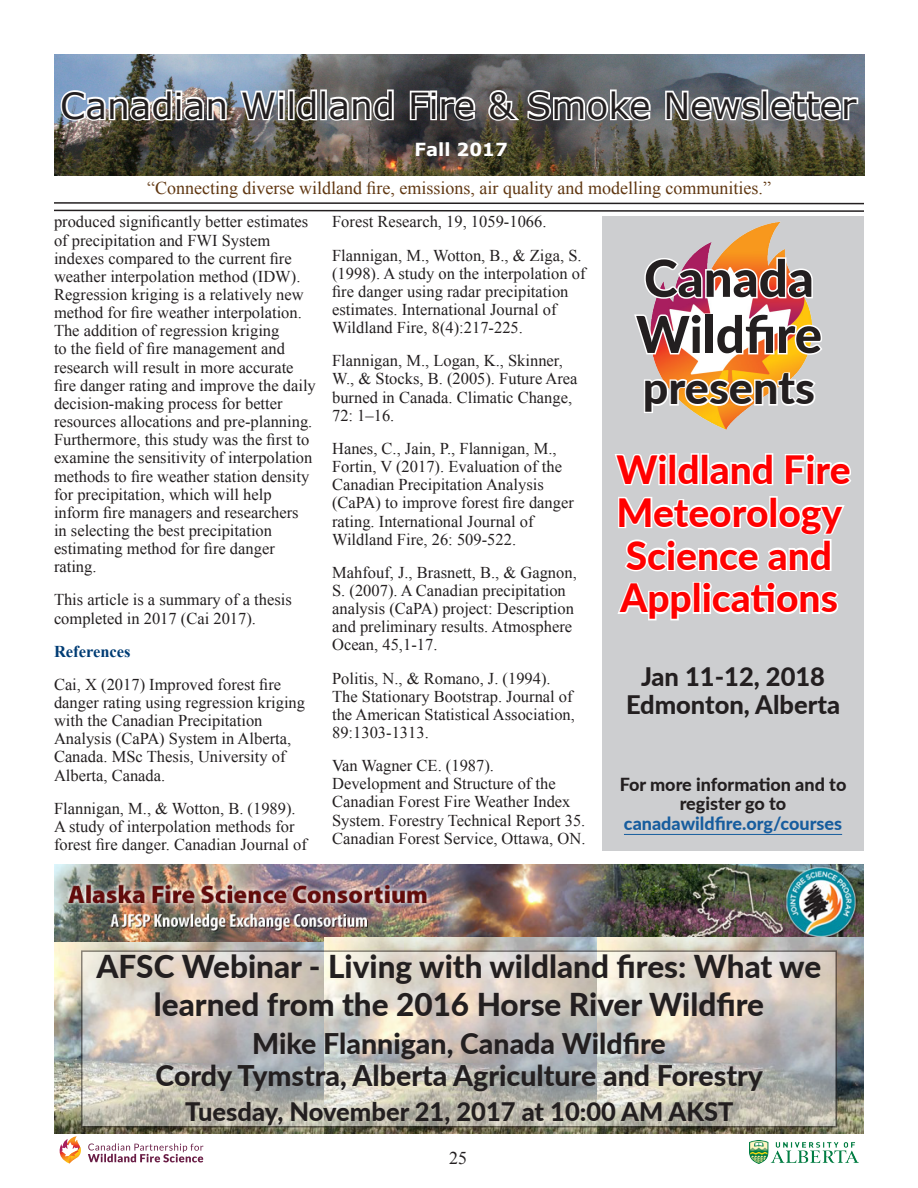
<style>
.page{position:relative;width:918px;height:1188px;background:#fff}
.page>*{position:absolute;margin:0;border:0;box-sizing:border-box;transform-origin:0 0}
.t1{font:800 51px/56.1px "Lato";color:#231f20}
.t2{font:800 45px "Lato";color:#231f20}
.t3{font:800 39px/42.9px "Lato";color:#f00}
.t4{font:36px "Verdana";color:#231f20}
.t5{font:800 31.5px/38px "Lato";color:#231f20;text-align:center}
.t6{font:800 28.5px "Lato";color:#231f20}
.t7{font:800 25.5px "Lato";color:#231f20}
.t8{font:18px "Times New Roman";color:#603711}
.t9{font:800 18px/19.8px "Lato";color:#231f20;text-align:center}
.t10{font:800 18px "Lato";color:#175d9e}
.t11{font:700 18px "Verdana";color:#fff}
.t12{font:18px "Times New Roman";color:#231f20}
.t13{font:16.5px/18.1px "Times New Roman";color:#231f20}
.t14{font:700 16.5px "Times New Roman";color:#003c74}
</style>
<div class="page">
<img style="left:55px;top:54px;width:809px;height:122px">
<img style="left:58px;top:88px;width:116px;height:35px">
<div style="left:175px;top:90px;width:7px;height:7px;border:3px solid #fff"></div>
<div style="left:175px;top:97px;width:7px;height:23px;border:3px solid #fff"></div>
<svg style="left:181px;top:94px;width:47px;height:29px"></svg>
<svg style="left:238px;top:83px;width:41px;height:45px"></svg>
<div style="left:278px;top:90px;width:7px;height:7px;border:3px solid #fff"></div>
<div style="left:278px;top:97px;width:7px;height:23px;border:3px solid #fff"></div>
<svg style="left:294px;top:88px;width:25px;height:35px"></svg>
<div style="left:320px;top:89px;width:7px;height:31px;border:3px solid #fff"></div>
<svg style="left:326px;top:88px;width:69px;height:35px"></svg>
<svg style="left:408px;top:89px;width:24px;height:33px"></svg>
<div style="left:430px;top:90px;width:7px;height:7px;border:3px solid #fff"></div>
<div style="left:430px;top:97px;width:7px;height:23px;border:3px solid #fff"></div>
<svg style="left:438px;top:94px;width:39px;height:29px"></svg>
<svg style="left:486px;top:88px;width:166px;height:35px"></svg>
<svg style="left:663px;top:82px;width:99px;height:45px"></svg>
<svg style="left:768px;top:90px;width:92px;height:33px"></svg>
<svg style="left:54px;top:202px;width:517px;height:10px"></svg>
<img style="left:750px;top:1140px;width:108px;height:24px">
<svg style="left:59px;top:1136px;width:22px;height:28px"></svg>
<svg style="left:88px;top:1143px;width:115px;height:19px"></svg>
<div style="left:602px;top:216px;width:262px;height:634px;background:#cdced0"></div>
<hr style="left:624px;top:834px;width:218px;height:1px;background:#175d9e">
<img style="left:54px;top:942px;width:270px;height:192px">
<img style="left:54px;top:864px;width:810px;height:78px">
<img style="left:324px;top:937px;width:274px;height:197px">
<img style="left:598px;top:937px;width:266px;height:197px">
<svg style="left:84px;top:953px;width:750px;height:172px;background:#cbc6bd"></svg>
<div style="left:81px;top:950px;width:756px;height:178px;border:2px solid #231f20"></div>
<img style="left:571px;top:158px;width:294px;height:272px">
<svg style="left:642px;top:256px;width:172px;height:45px"></svg>
<svg style="left:632px;top:311px;width:193px;height:104px"></svg>
<svg style="left:615px;top:453px;width:236px;height:168px"></svg>
<h3 class="t4" style="left:60px;top:81px;width:798px">Canadian Wildland Fire &amp; Smoke Newsletter</h3>
<p class="t11" style="left:414px;top:137px;width:95px">Fall 2017</p>
<p class="t8" style="left:147px;top:176px;width:625px">“Connecting diverse wildland fire, emissions, air quality and modelling communities.”</p>
<p class="t13" style="left:54px;top:213px;width:263px">produced significantly better estimates of precipitation and FWI System indexes compared to the current fire weather interpolation method (IDW).<br>Regression kriging is a relatively new method for fire weather interpolation.<br>The addition of regression kriging<br>to the field of fire management and research will result in more accurate fire danger rating and improve the daily decision-making process for better resources allocations and pre-planning.<br>Furthermore, this study was the first to examine the sensitivity of interpolation methods to fire weather station density for precipitation, which will help inform fire managers and researchers<br>in selecting the best precipitation estimating method for fire danger rating.</p>
<p class="t13" style="left:54px;top:591px;width:239px">This article is a summary of a thesis completed in 2017 (Cai 2017).</p>
<p class="t14" style="left:54px;top:640px;width:78px">References</p>
<p class="t13" style="left:54px;top:675px;width:253px">Cai, X (2017) Improved forest fire danger rating using regression kriging with the Canadian Precipitation<br>Analysis (CaPA) System in Alberta,<br>Canada. MSc Thesis, University of<br>Alberta, Canada.</p>
<p class="t13" style="left:54px;top:799px;width:254px">Flannigan, M., &amp; Wotton, B. (1989).<br>A study of interpolation methods for forest fire danger. Canadian Journal of</p>
<p class="t13" style="left:332px;top:213px;width:216px">Forest Research, 19, 1059-1066.</p>
<p class="t13" style="left:332px;top:246px;width:255px">Flannigan, M., Wotton, B., &amp; Ziga, S. (1998). A study on the interpolation of fire danger using radar precipitation estimates. International Journal of Wildland Fire, 8(4):217-225.</p>
<p class="t13" style="left:332px;top:351px;width:247px">Flannigan, M., Logan, K., Skinner,<br>W., &amp; Stocks, B. (2005). Future Area burned in Canada. Climatic Change,<br>72: 1–16.</p>
<p class="t13" style="left:332px;top:439px;width:243px">Hanes, C., Jain, P., Flannigan, M., Fortin, V (2017). Evaluation of the Canadian Precipitation Analysis (CaPA) to improve forest fire danger rating. International Journal of Wildland Fire, 26: 509-522.</p>
<p class="t13" style="left:332px;top:563px;width:246px">Mahfouf, J., Brasnett, B., &amp; Gagnon, S. (2007). A Canadian precipitation analysis (CaPA) project: Description and preliminary results. Atmosphere Ocean, 45,1-17.</p>
<p class="t13" style="left:332px;top:669px;width:244px">Politis, N., &amp; Romano, J. (1994).<br>The Stationary Bootstrap. Journal of the American Statistical Association,<br>89:1303-1313.</p>
<p class="t13" style="left:332px;top:756px;width:255px">Van Wagner CE. (1987).<br>Development and Structure of the Canadian Forest Fire Weather Index System. Forestry Technical Report 35.<br>Canadian Forest Service, Ottawa, ON.</p>
<p class="t1" style="left:636px;top:248px;width:188px">Canada<br>Wildfire</p>
<p class="t2" style="left:643px;top:354px;width:174px">presents</p>
<p class="t3" style="left:616px;top:446px;width:236px">Wildland Fire<br>Meteorology<br>Science and<br>Applications</p>
<p class="t7" style="left:641px;top:658px;width:186px">Jan 11-12, 2018</p>
<p class="t7" style="left:626px;top:686px;width:216px">Edmonton, Alberta</p>
<p class="t9" style="left:620px;top:773px;width:228px">For more information and to register go to</p>
<p class="t10" style="left:624px;top:810px;width:220px">canadawildfire.org/courses</p>
<p class="t5" style="left:97px;top:947px;width:726px">AFSC Webinar - Living with wildland fires: What we learned from the 2016 Horse River Wildfire</p>
<p class="t6" style="left:252px;top:1023px;width:415px">Mike Flannigan, Canada Wildfire</p>
<p class="t6" style="left:156px;top:1054px;width:609px">Cordy Tymstra, Alberta Agriculture and Forestry</p>
<p class="t7" style="left:185px;top:1092px;width:550px">Tuesday, November 21, 2017 at 10:00 AM AKST</p>
<p class="t12" style="left:449px;top:1146px;width:19px">25</p>
</div>
